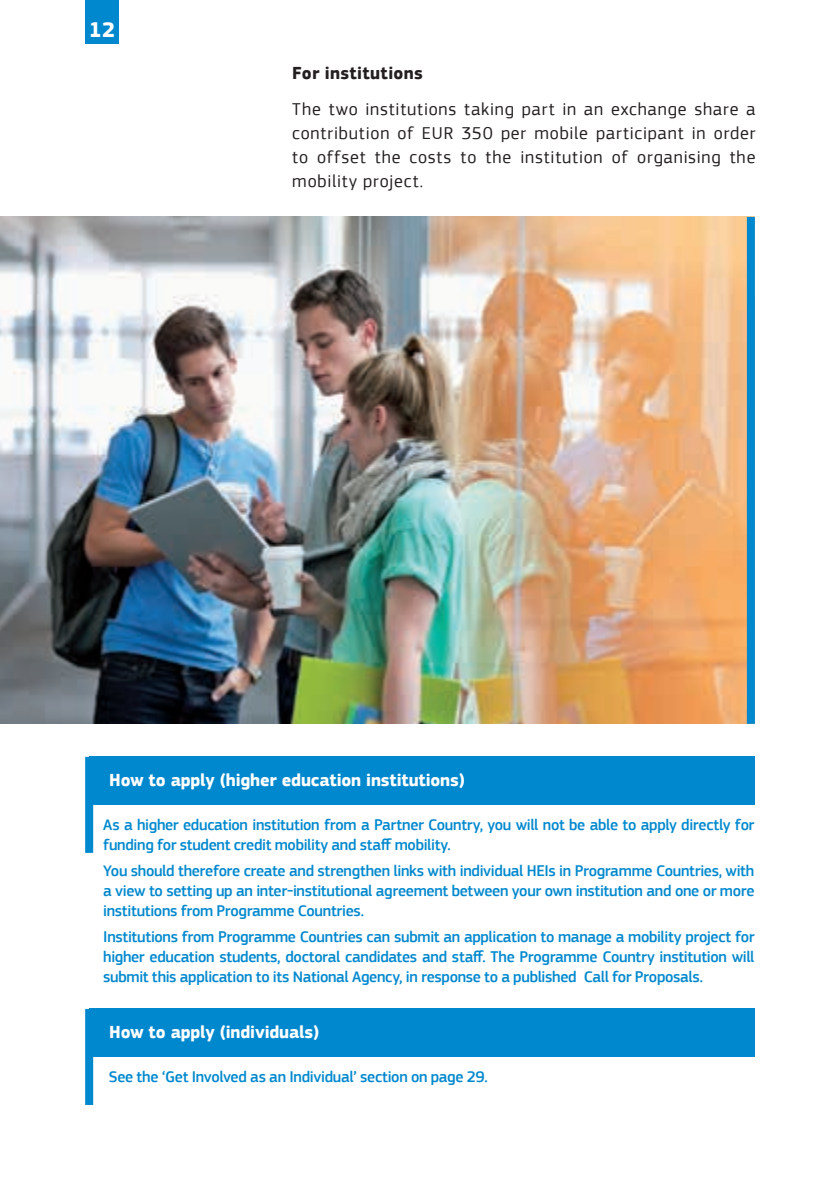
<style>
.page{position:relative;width:840px;height:1191px;background:#fff}
.page>*{position:absolute;margin:0;border:0;box-sizing:border-box;transform-origin:0 0}
.t1{font:700 22px "EC Square Sans Pro";color:#fff}
.t2{font:18px/24px "EC Square Sans Pro";letter-spacing:.045em;color:#231f20;text-align:justify}
.t3{font:700 18px "EC Square Sans Pro";letter-spacing:-.01em;color:#fff}
.t4{font:700 18px "EC Square Sans Pro";letter-spacing:.02em;color:#231f20}
.t5{font:500 16px/20px "EC Square Sans Pro";letter-spacing:-.02em;color:#0088ce;text-align:justify}
</style>
<div class="page">
<img style="left:0;top:217px;width:746px;height:507px">
<div style="left:89px;top:757px;width:665px;height:48px;background:#0088ce"></div>
<div style="left:89px;top:1009px;width:665px;height:48px;background:#0088ce"></div>
<div style="left:85px;top:757px;width:8px;height:96px;background:#0088ce"></div>
<div style="left:85px;top:1009px;width:8px;height:96px;background:#0088ce"></div>
<div style="left:746px;top:217px;width:8px;height:507px;background:#0088ce"></div>
<div style="left:85px;top:4px;width:34px;height:40px;background:#0088ce"></div>
<div style="left:85px;top:0;width:34px;height:10px;background:#0088ce"></div>
<h1 class="t1" style="left:89px;top:17px;width:28px">12</h1>
<p class="t4" style="left:292px;top:63px;width:132px">For institutions</p>
<p class="t2" style="left:292px;top:98px;width:464px">The two institutions taking part in an exchange share a contribution of EUR 350 per mobile participant in order to offset the costs to the institution of organising the mobility project.</p>
<p class="t3" style="left:109px;top:769px;width:357px">How to apply (higher education institutions)</p>
<p class="t5" style="left:103px;top:814px;width:652px">As a higher education institution from a Partner Country, you will not be able to apply directly for funding for student credit mobility and staff mobility.</p>
<p class="t5" style="left:103px;top:860px;width:652px">You should therefore create and strengthen links with individual HEIs in Programme Countries, with a view to setting up an inter-institutional agreement between your own institution and one or more institutions from Programme Countries.</p>
<p class="t5" style="left:103px;top:926px;width:652px">Institutions from Programme Countries can submit an application to manage a mobility project for higher education students, doctoral candidates and staff. The Programme Country institution will submit this application to its National Agency, in response to a published Call for Proposals.</p>
<p class="t3" style="left:109px;top:1021px;width:211px">How to apply (individuals)</p>
<p class="t5" style="left:109px;top:1067px;width:380px">See the ‘Get Involved as an Individual’ section on page 29.</p>
</div>
